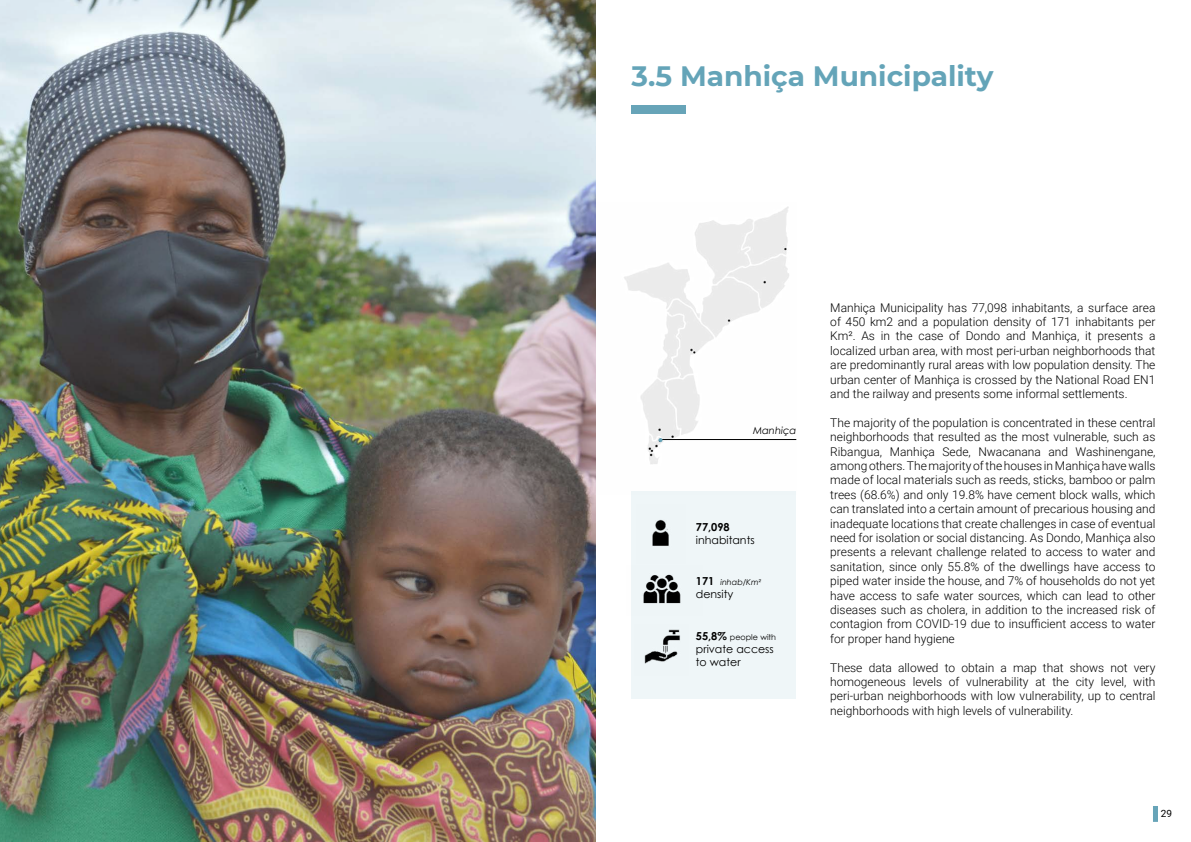
<style>
.page{position:relative;width:1191px;height:842px;background:#fff}
.page>*{position:absolute;margin:0;border:0;box-sizing:border-box;transform-origin:0 0}
.t1{font:700 28px "Montserrat";color:#64a4b8}
.t2{font:300 12px/14.4px "Roboto";color:#000;text-align:justify}
.t3{font:11px/13.2px "Century Gothic";color:#000}
.t4{font:700 11px "Century Gothic";color:#000}
.t5{font:10px "Roboto";color:#000}
.t6{font:italic 9.9px "Century Gothic";color:#000}
.t7{font:8px "Century Gothic";color:#000}
.t8{font:italic 8px "Century Gothic";color:#000}
.s1{font-weight:700;font-style:normal;font-size:11px}
.s2{font-weight:700;font-size:11px}
</style>
<div class="page">
<img style="left:595px;top:202px;width:194px;height:292px">
<img style="left:0;top:0;width:595px;height:842px">
<div style="left:631px;top:105px;width:55px;height:9px;background:#67a4b8"></div>
<hr style="left:660px;top:439px;width:136px;height:1px;background:#000">
<div style="left:631px;top:491px;width:165px;height:207px;background:#eff6f8"></div>
<img style="left:643px;top:574px;width:38px;height:30px">
<img style="left:652px;top:519px;width:17px;height:27px">
<img style="left:644px;top:629px;width:36px;height:35px">
<svg style="left:658px;top:438px;width:4px;height:4px"></svg>
<div style="left:1153px;top:806px;width:5px;height:16px;background:#67a4b8"></div>
<h1 class="t1" style="left:631px;top:56px;width:363px">3.5 Manhiça Municipality</h1>
<p class="t6" style="left:753px;top:423px;width:45px">Manhiça</p>
<p class="t4" style="left:696px;top:519px;width:35px">77,098</p>
<p class="t3" style="left:696px;top:534px;width:60px">inhabitants</p>
<p class="t8" style="left:696px;top:576px;width:67px"><span class="s1">171</span> inhab/Km²</p>
<p class="t3" style="left:696px;top:587px;width:39px">density</p>
<p class="t7" style="left:696px;top:631px;width:82px"><span class="s2">55,8%</span> people with</p>
<p class="t3" style="left:696px;top:642px;width:79px">private access to water</p>
<p class="t2" style="left:830px;top:300px;width:327px">Manhiça Municipality has 77,098 inhabitants, a surface area of 450 km2 and a population density of 171 inhabitants per Km². As in the case of Dondo and Manhiça, it presents a localized urban area, with most peri-urban neighborhoods that are predominantly rural areas with low population density. The urban center of Manhiça is crossed by the National Road EN1 and the railway and presents some informal settlements.</p>
<p class="t2" style="left:830px;top:415px;width:327px">The majority of the population is concentrated in these central neighborhoods that resulted as the most vulnerable, such as Ribangua, Manhiça Sede, Nwacanana and Washinengane, among others. The majority of the houses in Manhiça have walls made of local materials such as reeds, sticks, bamboo or palm trees (68.6%) and only 19.8% have cement block walls, which can translated into a certain amount of precarious housing and inadequate locations that create challenges in case of eventual need for isolation or social distancing. As Dondo, Manhiça also presents a relevant challenge related to access to water and sanitation, since only 55.8% of the dwellings have access to piped water inside the house, and 7% of households do not yet have access to safe water sources, which can lead to other diseases such as cholera, in addition to the increased risk of contagion from COVID-19 due to insufficient access to water for proper hand hygiene</p>
<p class="t2" style="left:830px;top:660px;width:327px">These data allowed to obtain a map that shows not very homogeneous levels of vulnerability at the city level, with peri-urban neighborhoods with low vulnerability, up to central neighborhoods with high levels of vulnerability.</p>
<p class="t5" style="left:1160px;top:807px;width:13px">29</p>
</div>
